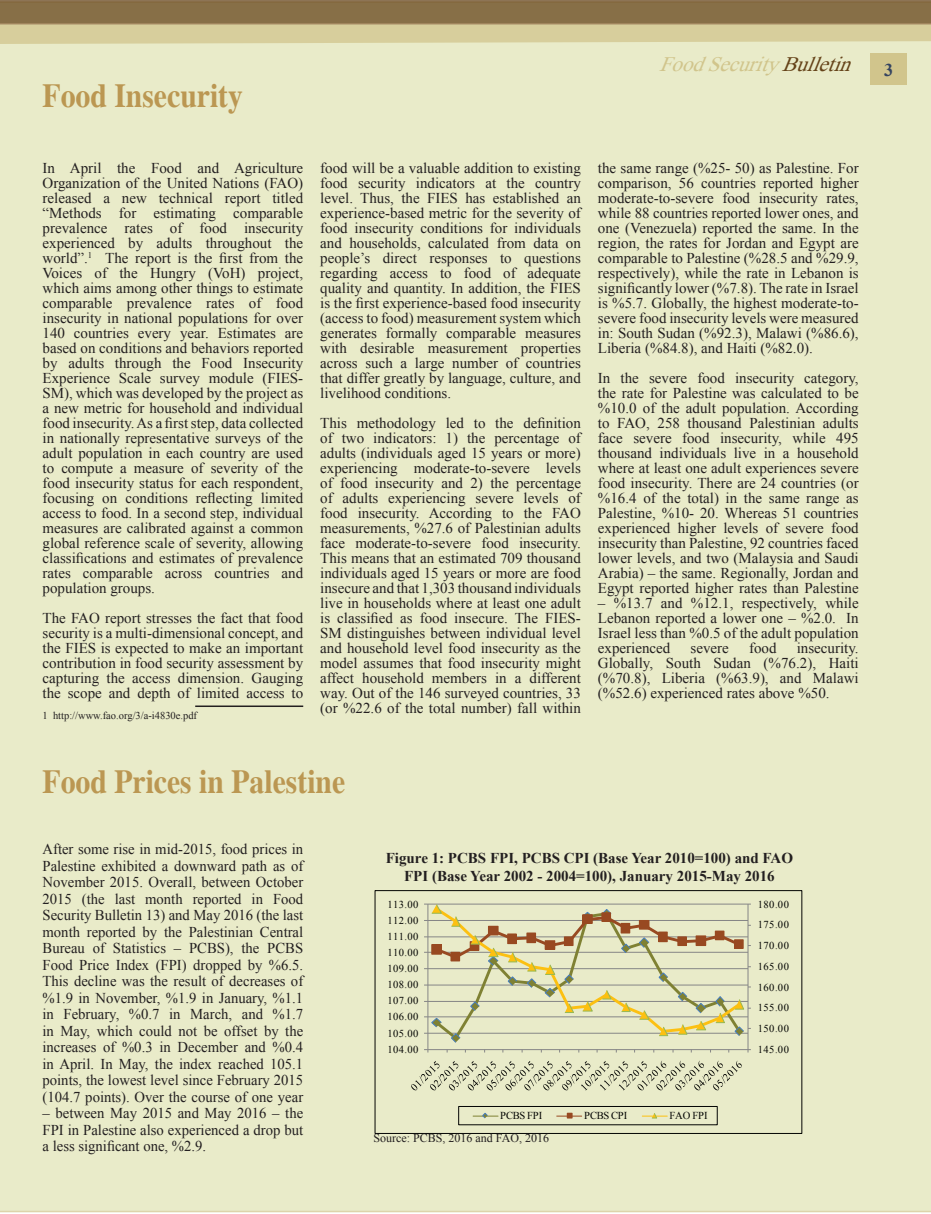
<style>
.page{position:relative;width:931px;height:1214px;background:#fff}
.page>*{position:absolute;margin:0;border:0;box-sizing:border-box;transform-origin:0 0}
.t1{font:700 33px "Times";color:#bb9752;scale:.9 1}
.t2{font:italic 21px "David";color:#d1c58c}
.t3{font:700 18px "Times New Roman";color:#354460}
.t4{font:15px/15px "Times New Roman";color:#231f20;text-align:justify}
.t5{font:700 15px/18px "Times New Roman";color:#231f20;text-align:center}
.t6{font:12px "Times New Roman";color:#231f20}
.t7{font:10.65px "Times New Roman";letter-spacing:.045em;color:#040503}
.t8{font:10.5px "Times New Roman";color:#231f20}
.s1{color:#654319}
</style>
<div class="page">
<div style="left:0;top:47px;width:931px;height:1165px;background:#e9ebc9"></div>
<svg style="left:0;top:0;width:931px;height:47px;background:#af9f74"></svg>
<div style="left:870px;top:54px;width:37px;height:31px;background:#d1c58c"></div>
<hr style="left:195px;top:705px;width:108px;height:2px;background:#231f20">
<hr style="left:747px;top:904px;width:1px;height:145px;background:#868686">
<hr style="left:427px;top:904px;width:1px;height:145px;background:#868686">
<hr style="left:428px;top:1049px;width:320px;height:1px;background:#868686">
<svg style="left:424px;top:1049px;width:4px;height:3px"></svg>
<svg style="left:424px;top:903px;width:327px;height:140px;background:#dad7b1"></svg>
<svg style="left:410px;top:1060px;width:333px;height:31px;background:#d1d2b4"></svg>
<div style="left:458px;top:1106px;width:260px;height:19px;border:1px solid #040503"></div>
<svg style="left:473px;top:1111px;width:25px;height:8px"></svg>
<svg style="left:557px;top:1112px;width:25px;height:6px"></svg>
<svg style="left:642px;top:1111px;width:25px;height:8px"></svg>
<div style="left:374px;top:890px;width:428px;height:243px;border:1px solid #040503"></div>
<h1 class="t1" style="left:43px;top:76px;width:224px">Food Insecurity</h1>
<h2 class="t2" style="left:659px;top:55px;width:200px">FoodSecurity<span class="s1">Bulletin</span></h2>
<p class="t3" style="left:884px;top:57px;width:10px">3</p>
<p class="t4" style="left:43px;top:160px;width:262px">In April the Food and Agriculture Organization of the United Nations (FAO) released a new technical report titled “Methods for estimating comparable prevalence rates of food insecurity experienced by adults throughout the world”.<sup>1</sup> The report is the first from the Voices of the Hungry (VoH) project, which aims among other things to estimate comparable prevalence rates of food insecurity in national populations for over 140 countries every year. Estimates are based on conditions and behaviors reported by adults through the Food Insecurity Experience Scale survey module (FIES-SM), which was developed by the project as a new metric for household and individual food insecurity. As a first step, data collected in nationally representative surveys of the adult population in each country are used to compute a measure of severity of the food insecurity status for each respondent, focusing on conditions reflecting limited access to food. In a second step, individual measures are calibrated against a common global reference scale of severity, allowing classifications and estimates of prevalence rates comparable across countries and population groups.</p>
<p class="t4" style="left:43px;top:610px;width:262px">The FAO report stresses the fact that food security is a multi-dimensional concept, and the FIES is expected to make an important contribution in food security assessment by capturing the access dimension. Gauging the scope and depth of limited access to</p>
<p class="t8" style="left:43px;top:708px;width:156px">1 http://www.fao.org/3/a-i4830e.pdf</p>
<p class="t4" style="left:320px;top:160px;width:262px">food will be a valuable addition to existing food security indicators at the country level. Thus, the FIES has established an experience-based metric for the severity of food insecurity conditions for individuals and households, calculated from data on people’s direct responses to questions regarding access to food of adequate quality and quantity. In addition, the FIES is the first experience-based food insecurity (access to food) measurement system which generates formally comparable measures with desirable measurement properties across such a large number of countries that differ greatly by language, culture, and livelihood conditions.</p>
<p class="t4" style="left:320px;top:415px;width:262px">This methodology led to the definition of two indicators: 1) the percentage of adults (individuals aged 15 years or more) experiencing moderate-to-severe levels of food insecurity and 2) the percentage of adults experiencing severe levels of food insecurity. According to the FAO measurements, %27.6 of Palestinian adults face moderate-to-severe food insecurity.<br>This means that an estimated 709 thousand individuals aged 15 years or more are food insecure and that 1,303 thousand individuals live in households where at least one adult is classified as food insecure. The FIES-SM distinguishes between individual level and household level food insecurity as the model assumes that food insecurity might affect household members in a different way. Out of the 146 surveyed countries, 33 (or %22.6 of the total number) fall within</p>
<p class="t4" style="left:598px;top:160px;width:262px">the same range (%25- 50) as Palestine. For comparison, 56 countries reported higher moderate-to-severe food insecurity rates, while 88 countries reported lower ones, and one (Venezuela) reported the same. In the region, the rates for Jordan and Egypt are comparable to Palestine (%28.5 and %29.9, respectively), while the rate in Lebanon is significantly lower (%7.8). The rate in Israel is %5.7. Globally, the highest moderate-to&shy;severe food insecurity levels were measured in: South Sudan (%92.3), Malawi (%86.6), Liberia (%84.8), and Haiti (%82.0).</p>
<p class="t4" style="left:598px;top:370px;width:262px">In the severe food insecurity category, the rate for Palestine was calculated to be %10.0 of the adult population. According to FAO, 258 thousand Palestinian adults face severe food insecurity, while 495 thousand individuals live in a household where at least one adult experiences severe food insecurity. There are 24 countries (or %16.4 of the total) in the same range as Palestine, %10- 20. Whereas 51 countries experienced higher levels of severe food insecurity than Palestine, 92 countries faced lower levels, and two (Malaysia and Saudi Arabia) – the same. Regionally, Jordan and Egypt reported higher rates than Palestine</p>
<p class="t4" style="left:598px;top:595px;width:262px">– %13.7 and %12.1, respectively, while Lebanon reported a lower one – %2.0. In Israel less than %0.5 of the adult population experienced</p>
<p class="t4" style="left:598px;top:640px;width:262px;text-indent:199px">insecurity.<br>Globally, South Sudan (%76.2), Haiti (%70.8), Liberia (%63.9), and Malawi (%52.6) experienced rates above %50.</p>
<p class="t4" style="left:690px;top:640px;width:40px">severe</p>
<p class="t4" style="left:749px;top:640px;width:29px">food</p>
<h1 class="t1" style="left:43px;top:761px;width:338px">Food Prices in Palestine</h1>
<p class="t4" style="left:43px;top:840px;width:262px;line-height:16.5px">After some rise in mid-2015, food prices in Palestine exhibited a downward path as of November 2015. Overall, between October 2015 (the last month reported in Food Security Bulletin 13) and May 2016 (the last month reported by the Palestinian Central Bureau of Statistics – PCBS), the PCBS Food Price Index (FPI) dropped by %6.5.<br>This decline was the result of decreases of %1.9 in November, %1.9 in January, %1.1 in February, %0.7 in March, and %1.7 in May, which could not be offset by the increases of %0.3 in December and %0.4 in April. In May, the index reached 105.1 points, the lowest level since February 2015 (104.7 points). Over the course of one year</p>
<p class="t4" style="left:43px;top:1104px;width:262px;line-height:16.5px">– between May 2015 and May 2016 – the FPI in Palestine also experienced a drop but a less significant one, %2.9.</p>
<p class="t5" style="left:386px;top:848px;width:409px">Figure 1: PCBS FPI, PCBS CPI (Base Year 2010=100) and FAO<br>FPI (Base Year 2002 - 2004=100), January 2015-May 2016</p>
<p class="t7" style="left:387px;top:897px;width:33px">113.00</p>
<p class="t7" style="left:387px;top:913px;width:33px">112.00</p>
<p class="t7" style="left:387px;top:929px;width:33px">111.00</p>
<p class="t7" style="left:387px;top:945px;width:33px">110.00</p>
<p class="t7" style="left:387px;top:961px;width:33px">109.00</p>
<p class="t7" style="left:387px;top:977px;width:33px">108.00</p>
<p class="t7" style="left:387px;top:993px;width:33px">107.00</p>
<p class="t7" style="left:387px;top:1009px;width:33px">106.00</p>
<p class="t7" style="left:387px;top:1025px;width:33px">105.00</p>
<p class="t7" style="left:387px;top:1042px;width:33px">104.00</p>
<p class="t7" style="left:500px;top:1108px;width:43px">PCBS FPI</p>
<p class="t7" style="left:584px;top:1108px;width:44px">PCBS CPI</p>
<p class="t7" style="left:669px;top:1108px;width:40px">FAO FPI</p>
<p class="t6" style="left:374px;top:1130px;width:177px">Source: PCBS, 2016 and FAO, 2016</p>
<p class="t7" style="left:758px;top:897px;width:33px">180.00</p>
<p class="t7" style="left:758px;top:917px;width:33px">175.00</p>
<p class="t7" style="left:758px;top:938px;width:33px">170.00</p>
<p class="t7" style="left:758px;top:959px;width:33px">165.00</p>
<p class="t7" style="left:758px;top:979px;width:33px">160.00</p>
<p class="t7" style="left:758px;top:1000px;width:33px">155.00</p>
<p class="t7" style="left:758px;top:1021px;width:33px">150.00</p>
<p class="t7" style="left:758px;top:1042px;width:33px">145.00</p>
</div>
